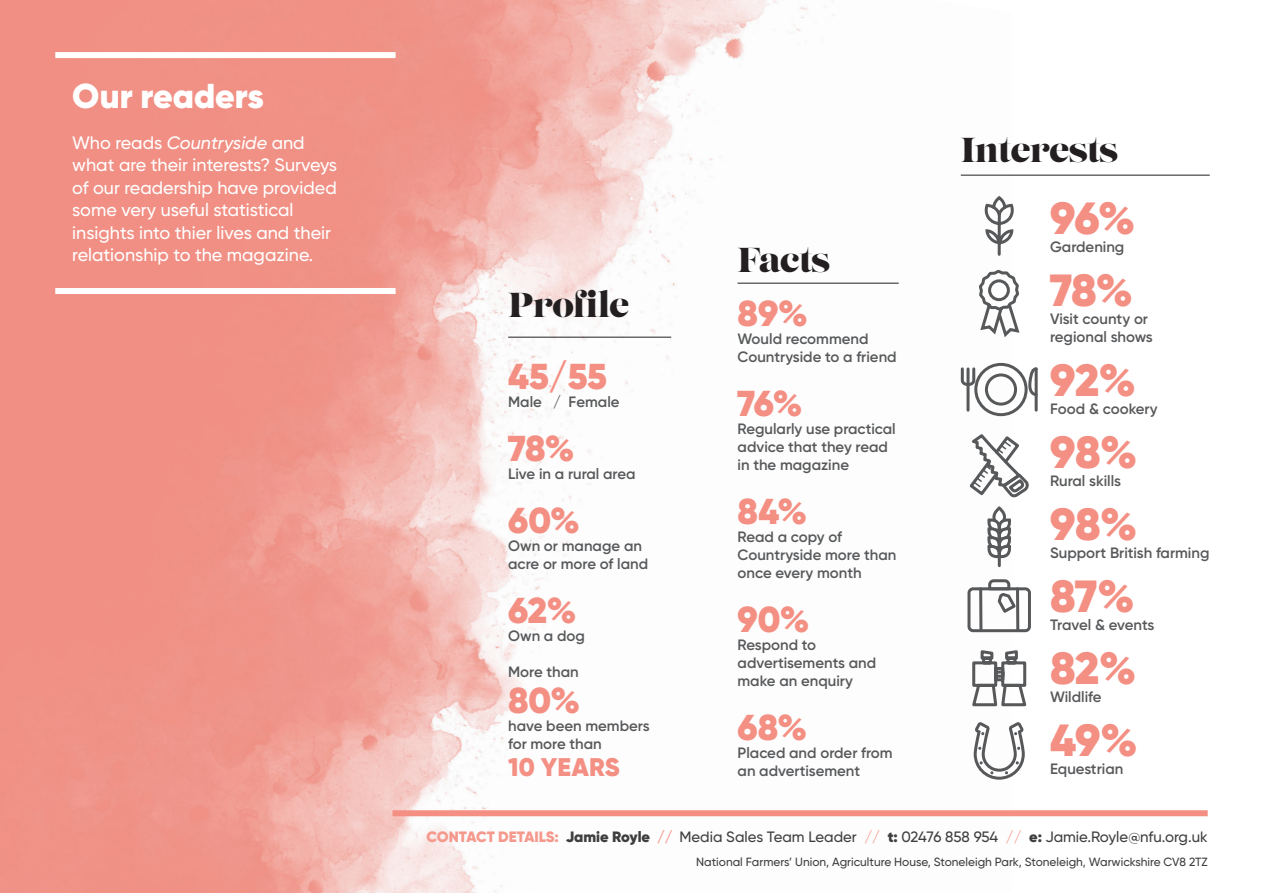
<style>
.page{position:relative;width:1263px;height:893px;background:#fff}
.page>*{position:absolute;margin:0;border:0;box-sizing:border-box;transform-origin:0 0}
.t1{font:900 45px "Gilroy";letter-spacing:-.01em;color:#f48f83}
.t2{font:900 36px "Gilroy";color:#f48f83}
.t3{font:34.5px "Lust Display";letter-spacing:-.025em;color:#231f20}
.t4{font:900 34.5px "Gilroy";color:#fff}
.t5{font:900 25.5px "Gilroy";letter-spacing:.01em;color:#f48f83}
.t6{font:500 18px/22.5px "Gilroy";color:#fff}
.t7{font:600 15px/18px "Gilroy";color:#57585a}
.t8{font:500 15px "Gilroy";color:#3e3e3f}
.t9{font:600 15px "Gilroy";letter-spacing:-.02em;color:#57585a}
.t10{font:500 11.85px "Gilroy";color:#3e3e3f}
.s1{font-style:italic}
.s2{font-weight:900;color:#f5998d}
.s3{font-weight:900}
.s4{color:#f5998d}
</style>
<div class="page">
<img style="left:0;top:0;width:1011px;height:893px">
<div style="left:55px;top:52px;width:341px;height:6px;background:#fff"></div>
<div style="left:55px;top:288px;width:341px;height:6px;background:#fff"></div>
<hr style="left:961px;top:175px;width:249px;height:1px;background:#231f20">
<svg style="left:976px;top:194px;width:44px;height:146px"></svg>
<svg style="left:994px;top:508px;width:10px;height:18px"></svg>
<div style="left:992px;top:507px;width:14px;height:20px;border:3px solid #57585a;border-radius:50%"></div>
<svg style="left:986px;top:515px;width:25px;height:45px"></svg>
<hr style="left:998px;top:524px;width:3px;height:42px;background:#57585a">
<svg style="left:959px;top:361px;width:79px;height:57px"></svg>
<svg style="left:966px;top:432px;width:63px;height:69px"></svg>
<div style="left:967px;top:587px;width:64px;height:45px;border:3px solid #57585a;border-radius:4px"></div>
<svg style="left:978px;top:578px;width:43px;height:56px"></svg>
<svg style="left:970px;top:648px;width:57px;height:60px"></svg>
<svg style="left:974px;top:722px;width:51px;height:58px"></svg>
<hr style="left:508px;top:337px;width:163px;height:1px;background:#231f20">
<hr style="left:737px;top:283px;width:162px;height:1px;background:#231f20">
<div style="left:392px;top:810px;width:816px;height:6px;background:#f48f83"></div>
<h3 class="t4" style="left:72px;top:74px;width:193px">Our readers</h3>
<p class="t6" style="left:72px;top:131px;width:266px">Who reads <span class="s1">Countryside</span> and what are their interests? Surveys of our readership have provided some very useful statistical insights into thier lives and their relationship to the magazine.</p>
<h3 class="t3" style="left:961px;top:128px;width:159px">Interests</h3>
<h1 class="t1" style="left:1050px;top:190px;width:87px">96%</h1>
<p class="t7" style="left:1050px;top:238px;width:76px">Gardening</p>
<h1 class="t1" style="left:1050px;top:262px;width:84px">78%</h1>
<p class="t7" style="left:1050px;top:310px;width:104px">Visit county or regional shows</p>
<h1 class="t1" style="left:1050px;top:352px;width:87px">92%</h1>
<p class="t7" style="left:1050px;top:400px;width:109px">Food &amp; cookery</p>
<h1 class="t1" style="left:1050px;top:424px;width:88px">98%</h1>
<p class="t7" style="left:1050px;top:472px;width:72px">Rural skills</p>
<h1 class="t1" style="left:1050px;top:496px;width:88px">98%</h1>
<p class="t7" style="left:1050px;top:544px;width:161px">Support British farming</p>
<h1 class="t1" style="left:1050px;top:568px;width:86px">87%</h1>
<p class="t9" style="left:1050px;top:615px;width:106px">Travel &amp; events</p>
<h1 class="t1" style="left:1050px;top:640px;width:87px">82%</h1>
<p class="t7" style="left:1050px;top:688px;width:53px">Wildlife</p>
<h1 class="t1" style="left:1050px;top:712px;width:89px">49%</h1>
<p class="t7" style="left:1050px;top:760px;width:75px">Equestrian</p>
<h3 class="t3" style="left:737px;top:238px;width:94px">Facts</h3>
<h2 class="t2" style="left:737px;top:290px;width:72px">89%</h2>
<p class="t7" style="left:737px;top:329px;width:161px">Would recommend<br>Countryside to a friend</p>
<h2 class="t2" style="left:737px;top:380px;width:66px">76%</h2>
<p class="t7" style="left:737px;top:419px;width:160px">Regularly use practical advice that they read in the magazine</p>
<h2 class="t2" style="left:737px;top:488px;width:71px">84%</h2>
<p class="t7" style="left:737px;top:527px;width:160px">Read a copy of<br>Countryside more than once every month</p>
<h2 class="t2" style="left:737px;top:596px;width:73px">90%</h2>
<p class="t7" style="left:737px;top:635px;width:140px">Respond to advertisements and make an enquiry</p>
<h2 class="t2" style="left:737px;top:704px;width:71px">68%</h2>
<p class="t7" style="left:737px;top:743px;width:157px">Placed and order from an advertisement</p>
<h3 class="t3" style="left:508px;top:283px;width:123px">Profile</h3>
<h2 class="t2" style="left:508px;top:353px;width:100px">45/55</h2>
<p class="t7" style="left:508px;top:392px;width:113px">Male / Female</p>
<h2 class="t2" style="left:508px;top:425px;width:68px">78%</h2>
<p class="t7" style="left:508px;top:464px;width:129px">Live in a rural area</p>
<h2 class="t2" style="left:508px;top:497px;width:73px">60%</h2>
<p class="t7" style="left:508px;top:536px;width:141px">Own or manage an acre or more of land</p>
<h2 class="t2" style="left:508px;top:587px;width:70px">62%</h2>
<p class="t7" style="left:508px;top:626px;width:78px">Own a dog</p>
<p class="t7" style="left:508px;top:662px;width:72px">More than</p>
<h2 class="t2" style="left:508px;top:677px;width:74px">80%</h2>
<p class="t7" style="left:508px;top:716px;width:143px">have been members for more than</p>
<h3 class="t5" style="left:508px;top:750px;width:113px">10 YEARS</h3>
<p class="t8" style="left:427px;top:827px;width:782px"><span class="s2">CONTACT DETAILS:</span> <span class="s3">Jamie Royle</span> <span class="s2">//</span> Media Sales Team Leader <span class="s4">//</span> <span class="s3">t:</span> 02476 858 954 <span class="s4">//</span> <span class="s3">e:</span> Jamie.Royle@nfu.org.uk</p>
<p class="t10" style="left:696px;top:854px;width:513px">National Farmers’ Union, Agriculture House, Stoneleigh Park, Stoneleigh, Warwickshire CV8 2TZ</p>
</div>
